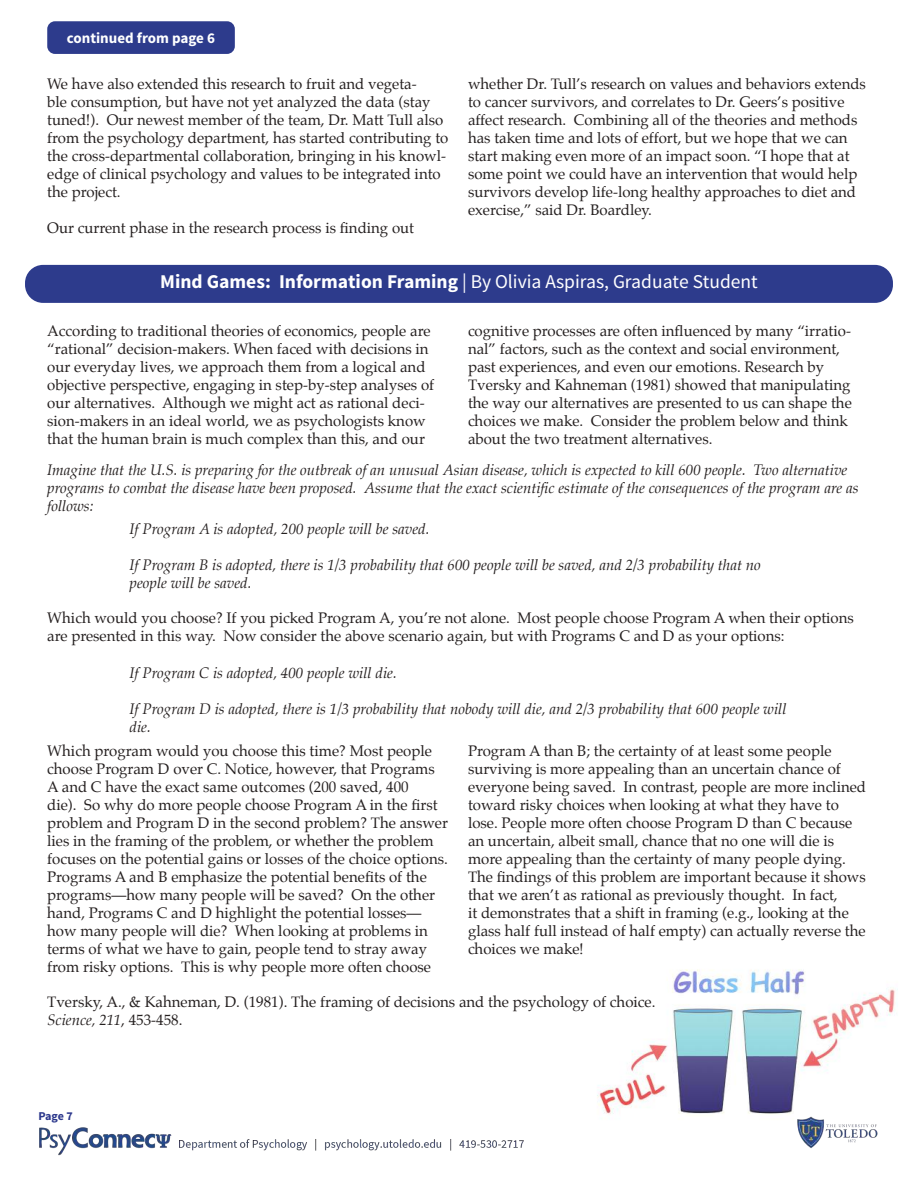
<style>
.page{position:relative;width:918px;height:1188px;background:#fff}
.page>*{position:absolute;margin:0;border:0;box-sizing:border-box;transform-origin:0 0}
.t1{font:19.5px "Source Sans Pro";color:#fff}
.t2{font:15px/18px "Palatino";color:#241f1f}
.t3{font:italic 15px/18px "Palatino";color:#241f1f}
.t4{font:700 15px "Source Sans Pro";color:#fff}
.t5{font:700 12px "Source Sans Pro";color:#2d398d}
.s1{font-weight:700}
.s2{font-style:italic}
</style>
<div class="page">
<img style="left:25px;top:21px;width:873px;height:1135px">
<div style="left:25px;top:265px;width:868px;height:38px;background:#2d3b8c;border-radius:18px"></div>
<p class="t4" style="left:67px;top:29px;width:150px">continued from page 6</p>
<p class="t2" style="left:47px;top:75px;width:403px">We have also extended this research to fruit and vegeta-<br>ble consumption, but have not yet analyzed the data (stay tuned!). Our newest member of the team, Dr. Matt Tull also from the psychology department, has started contributing to the cross-departmental collaboration, bringing in his knowl&shy;edge of clinical psychology and values to be integrated into the project.</p>
<p class="t2" style="left:47px;top:219px;width:368px">Our current phase in the research process is finding out</p>
<p class="t2" style="left:468px;top:75px;width:399px">whether Dr. Tull’s research on values and behaviors extends to cancer survivors, and correlates to Dr. Geers’s positive affect research. Combining all of the theories and methods has taken time and lots of effort, but we hope that we can start making even more of an impact soon. “I hope that at some point we could have an intervention that would help survivors develop life-long healthy approaches to diet and exercise,” said Dr. Boardley.</p>
<h1 class="t1" style="left:160px;top:270px;width:599px"><span class="s1">Mind Games: Information Framing</span> | By Olivia Aspiras, Graduate Student</h1>
<p class="t2" style="left:47px;top:322px;width:388px">According to traditional theories of economics, people are “rational” decision-makers. When faced with decisions in our everyday lives, we approach them from a logical and objective perspective, engaging in step-by-step analyses of our alternatives. Although we might act as rational deci&shy;sion-makers in an ideal world, we as psychologists know that the human brain is much complex than this, and our</p>
<p class="t2" style="left:468px;top:322px;width:385px">cognitive processes are often influenced by many “irratio&shy;nal” factors, such as the context and social environment, past experiences, and even our emotions. Research by Tversky and Kahneman (1981) showed that manipulating the way our alternatives are presented to us can shape the choices we make. Consider the problem below and think about the two treatment alternatives.</p>
<p class="t3" style="left:47px;top:461px;width:813px">Imagine that the U.S. is preparing for the outbreak of an unusual Asian disease, which is expected to kill 600 people. Two alternative programs to combat the disease have been proposed. Assume that the exact scientific estimate of the consequences of the program are as follows:</p>
<p class="t3" style="left:130px;top:520px;width:301px">If Program A is adopted, 200 people will be saved.</p>
<p class="t3" style="left:130px;top:556px;width:633px">If Program B is adopted, there is 1/3 probability that 600 people will be saved, and 2/3 probability that no people will be saved.</p>
<p class="t2" style="left:47px;top:609px;width:808px">Which would you choose? If you picked Program A, you’re not alone. Most people choose Program A when their options are presented in this way. Now consider the above scenario again, but with Programs C and D as your options:</p>
<p class="t3" style="left:130px;top:664px;width:269px">If Program C is adopted, 400 people will die.</p>
<p class="t3" style="left:130px;top:700px;width:659px">If Program D is adopted, there is 1/3 probability that nobody will die, and 2/3 probability that 600 people will die.</p>
<p class="t2" style="left:47px;top:742px;width:402px">Which program would you choose this time? Most people choose Program D over C. Notice, however, that Programs A and C have the exact same outcomes (200 saved, 400<br>die). So why do more people choose Program A in the first problem and Program D in the second problem? The answer lies in the framing of the problem, or whether the problem focuses on the potential gains or losses of the choice options.<br>Programs A and B emphasize the potential benefits of the programs—how many people will be saved? On the other hand, Programs C and D highlight the potential losses— how many people will die? When looking at problems in terms of what we have to gain, people tend to stray away from risky options. This is why people more often choose</p>
<p class="t2" style="left:468px;top:742px;width:400px">Program A than B; the certainty of at least some people surviving is more appealing than an uncertain chance of everyone being saved. In contrast, people are more inclined toward risky choices when looking at what they have to lose. People more often choose Program D than C because an uncertain, albeit small, chance that no one will die is more appealing than the certainty of many people dying.<br>The findings of this problem are important because it shows that we aren’t as rational as previously thought. In fact,<br>it demonstrates that a shift in framing (e.g., looking at the glass half full instead of half empty) can actually reverse the choices we make!</p>
<p class="t2" style="left:47px;top:993px;width:610px">Tversky, A., &amp; Kahneman, D. (1981). The framing of decisions and the psychology of choice.<br><span class="s2">Science, 211</span>, 453-458.</p>
<p class="t5" style="left:38px;top:1108px;width:36px">Page 7</p>
</div>
